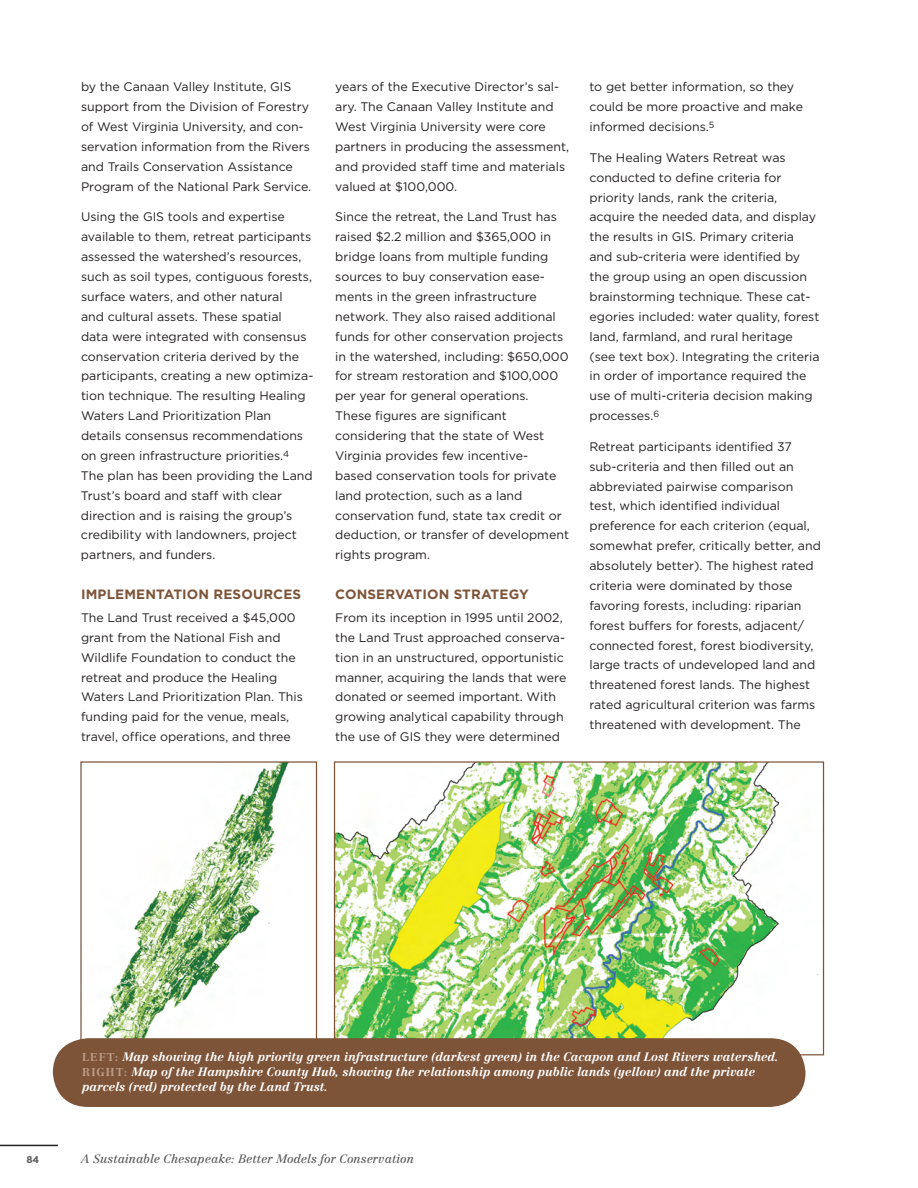
<style>
.page{position:relative;width:918px;height:1188px;background:#fff}
.page>*{position:absolute;margin:0;border:0;box-sizing:border-box;transform-origin:0 0}
.Paragraph_Sub_Titles{font:700 13.5px "Gotham";letter-spacing:.01em;color:#7e5439}
.Paragraph_Style{font:12.3px/19.8px "Gotham";color:#231f20}
.Photo_Caption{font:italic 700 12px/15px "Centennial";color:#fff}
.t1{font:italic 12px "Centennial";color:#57585a}
.t2{font:700 9.75px "Gotham";color:#57585a}
.s1{font-style:normal;font-size:11.25px;color:#bb9d88}
</style>
<div class="page">
<hr style="left:0;top:1145px;width:58px;height:1px;background:#231f20">
<img style="left:102px;top:763px;width:187px;height:275px">
<div style="left:80px;top:761px;width:237px;height:294px;border:1px solid #7e5439"></div>
<img style="left:336px;top:763px;width:483px;height:275px">
<div style="left:53px;top:1038px;width:753px;height:69px;background:#7e5439"></div>
<p class="Paragraph_Style" style="left:81px;top:77px;width:232px">by the Canaan Valley Institute, GIS support from the Division of Forestry of West Virginia University, and con&shy;servation information from the Rivers and Trails Conservation Assistance Program of the National Park Service.</p>
<p class="Paragraph_Style" style="left:81px;top:207px;width:234px">Using the GIS tools and expertise available to them, retreat participants assessed the watershed’s resources, such as soil types, contiguous forests, surface waters, and other natural<br>and cultural assets. These spatial<br>data were integrated with consensus conservation criteria derived by the participants, creating a new optimiza&shy;tion technique. The resulting Healing Waters Land Prioritization Plan details consensus recommendations on green infrastructure priorities.<sup>4<br></sup>The plan has been providing the Land Trust’s board and staff with clear direction and is raising the group’s credibility with landowners, project partners, and funders.</p>
<p class="Paragraph_Sub_Titles" style="left:81px;top:586px;width:222px">I MPLEMENTATION RESOURCES</p>
<p class="Paragraph_Style" style="left:81px;top:608px;width:223px">The Land Trust received a $45,000 grant from the National Fish and Wildlife Foundation to conduct the retreat and produce the Healing Waters Land Prioritization Plan. This funding paid for the venue, meals, travel, office operations, and three</p>
<p class="Paragraph_Style" style="left:335px;top:77px;width:235px">years of the Executive Director’s sal&shy;ary. The Canaan Valley Institute and West Virginia University were core partners in producing the assessment, and provided staff time and materials valued at $100,000.</p>
<p class="Paragraph_Style" style="left:335px;top:207px;width:235px">Since the retreat, the Land Trust has raised $2.2 million and $365,000 in bridge loans from multiple funding sources to buy conservation ease&shy;ments in the green infrastructure network. They also raised additional funds for other conservation projects in the watershed, including: $650,000 for stream restoration and $100,000 per year for general operations.<br>These figures are significant considering that the state of West Virginia provides few incentive-<br>based conservation tools for private land protection, such as a land conservation fund, state tax credit or deduction, or transfer of development rights program.</p>
<p class="Paragraph_Sub_Titles" style="left:335px;top:586px;width:195px">CONSERVATION STRATEGY</p>
<p class="Paragraph_Style" style="left:335px;top:608px;width:233px">From its inception in 1995 until 2002, the Land Trust approached conserva&shy;tion in an unstructured, opportunistic manner, acquiring the lands that were donated or seemed important. With growing analytical capability through the use of GIS they were determined</p>
<p class="Paragraph_Style" style="left:589px;top:77px;width:215px">to get better information, so they could be more proactive and make informed decisions.<sup>5</sup></p>
<p class="Paragraph_Style" style="left:590px;top:147px;width:232px">The Healing Waters Retreat was conducted to define criteria for priority lands, rank the criteria, acquire the needed data, and display the results in GIS. Primary criteria and sub-criteria were identified by the group using an open discussion brainstorming technique. These cat&shy;egories included: water quality, forest land, farmland, and rural heritage (see text box). Integrating the criteria in order of importance required the use of multi-criteria decision making processes.<sup>6</sup></p>
<p class="Paragraph_Style" style="left:590px;top:436px;width:233px">Retreat participants identified 37 sub-criteria and then filled out an abbreviated pairwise comparison test, which identified individual preference for each criterion (equal, somewhat prefer, critically better, and absolutely better). The highest rated criteria were dominated by those favoring forests, including: riparian forest buffers for forests, adjacent/ connected forest, forest biodiversity, large tracts of undeveloped land and threatened forest lands. The highest rated agricultural criterion was farms threatened with development. The</p>
<p class="Photo_Caption" style="left:82px;top:1050px;width:698px"><span class="s1">Left:</span> Map showing the high priority green infrastructure (darkest green) in the Cacapon and Lost Rivers watershed.</p>
<p class="Photo_Caption" style="left:82px;top:1065px;width:675px"><span class="s1">Right:</span> Map of the Hampshire County Hub, showing the relationship among public lands (yellow) and the private parcels (red) protected by the Land Trust.</p>
<p class="t2" style="left:26px;top:1154px;width:14px">84</p>
<p class="t1" style="left:81px;top:1152px;width:335px">A Sustainable Chesapeake: Better Models for Conservation</p>
</div>
